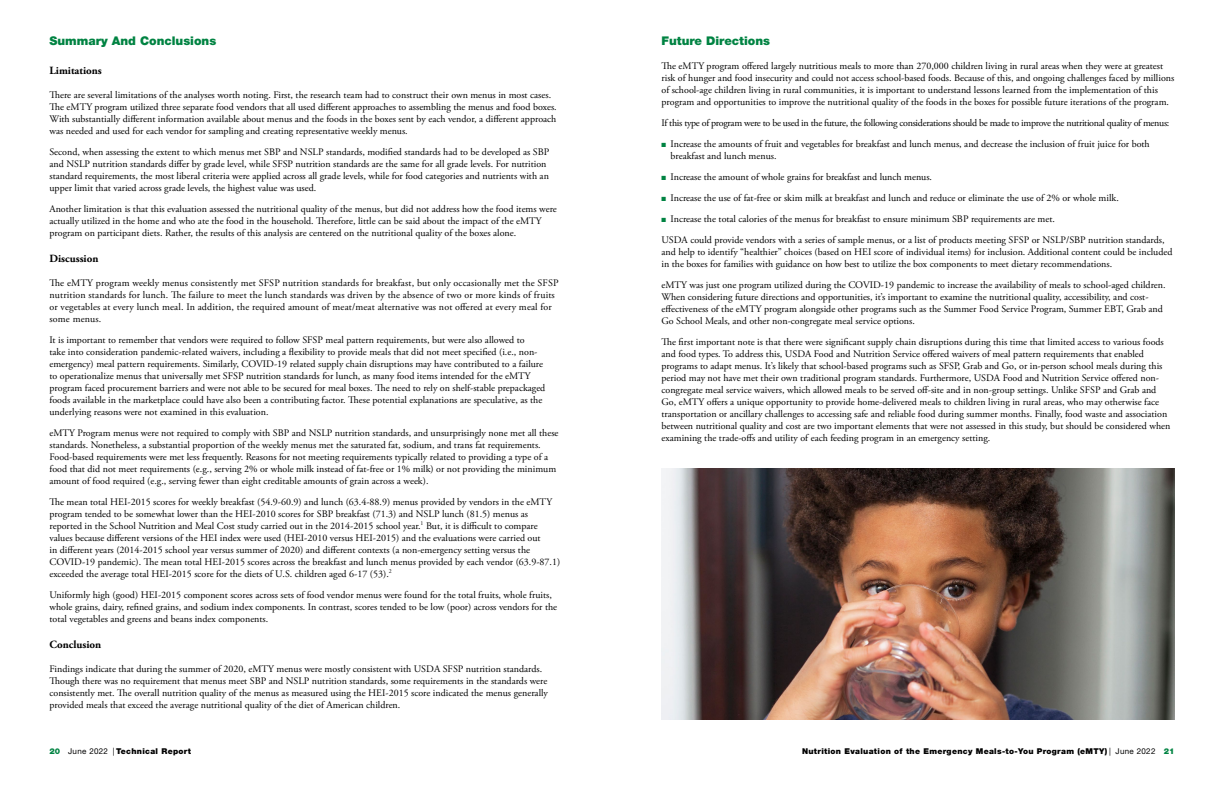
<style>
.page{position:relative;width:1224px;height:792px;background:#fff}
.page>*{position:absolute;margin:0;border:0;box-sizing:border-box;transform-origin:0 0}
.Header1{font:900 12px "Helvetica Neue LT Std";color:#008342}
.t1{font:700 11px "Adobe Garamond Pro";color:#000}
.t2{font:10px/12px "Adobe Garamond Pro";color:#000}
.t3{font:10px "Adobe Garamond Pro";letter-spacing:-.03em;color:#000}
.t4{font:900 8px "Helvetica Neue LT Std";letter-spacing:.04em;color:#000}
.s1{color:#008342}
.s2{font-weight:400}
</style>
<div class="page">
<img style="left:662px;top:468px;width:512px;height:252px">
<p class="Header1" style="left:50px;top:33px;width:168px">Summary And Conclusions</p>
<h2 class="t1" style="left:50px;top:64px;width:54px">Limitations</h2>
<p class="t2" style="left:50px;top:89px;width:509px">There are several limitations of the analyses worth noting. First, the research team had to construct their own menus in most cases.<br>The eMTY program utilized three separate food vendors that all used different approaches to assembling the menus and food boxes.<br>With substantially different information available about menus and the foods in the boxes sent by each vendor, a different approach was needed and used for each vendor for sampling and creating representative weekly menus.</p>
<p class="t2" style="left:50px;top:146px;width:501px">Second, when assessing the extent to which menus met SBP and NSLP standards, modified standards had to be developed as SBP and NSLP nutrition standards differ by grade level, while SFSP nutrition standards are the same for all grade levels. For nutrition standard requirements, the most liberal criteria were applied across all grade levels, while for food categories and nutrients with an upper limit that varied across grade levels, the highest value was used.</p>
<p class="t2" style="left:50px;top:203px;width:509px">Another limitation is that this evaluation assessed the nutritional quality of the menus, but did not address how the food items were actually utilized in the home and who ate the food in the household. Therefore, little can be said about the impact of the eMTY program on participant diets. Rather, the results of this analysis are centered on the nutritional quality of the boxes alone.</p>
<h2 class="t1" style="left:50px;top:252px;width:50px">Discussion</h2>
<p class="t2" style="left:50px;top:277px;width:511px">The eMTY program weekly menus consistently met SFSP nutrition standards for breakfast, but only occasionally met the SFSP nutrition standards for lunch. The failure to meet the lunch standards was driven by the absence of two or more kinds of fruits or vegetables at every lunch meal. In addition, the required amount of meat/meat alternative was not offered at every meal for some menus.</p>
<p class="t2" style="left:50px;top:334px;width:497px">It is important to remember that vendors were required to follow SFSP meal pattern requirements, but were also allowed to<br>take into consideration pandemic-related waivers, including a flexibility to provide meals that did not meet specified (i.e., non&shy;emergency) meal pattern requirements. Similarly, COVID-19 related supply chain disruptions may have contributed to a failure to operationalize menus that universally met SFSP nutrition standards for lunch, as many food items intended for the eMTY program faced procurement barriers and were not able to be secured for meal boxes. The need to rely on shelf-stable prepackaged foods available in the marketplace could have also been a contributing factor. These potential explanations are speculative, as the underlying reasons were not examined in this evaluation.</p>
<p class="t2" style="left:50px;top:427px;width:511px">eMTY Program menus were not required to comply with SBP and NSLP nutrition standards, and unsurprisingly none met all these standards. Nonetheless, a substantial proportion of the weekly menus met the saturated fat, sodium, and trans fat requirements.<br>Food-based requirements were met less frequently. Reasons for not meeting requirements typically related to providing a type of a food that did not meet requirements (e.g., serving 2% or whole milk instead of fat-free or 1% milk) or not providing the minimum amount of food required (e.g., serving fewer than eight creditable amounts of grain across a week).</p>
<p class="t2" style="left:50px;top:496px;width:512px">The mean total HEI-2015 scores for weekly breakfast (54.9-60.9) and lunch (63.4-88.9) menus provided by vendors in the eMTY program tended to be somewhat lower than the HEI-2010 scores for SBP breakfast (71.3) and NSLP lunch (81.5) menus as reported in the School Nutrition and Meal Cost study carried out in the 2014-2015 school year.<sup>1</sup> But, it is difficult to compare values because different versions of the HEI index were used (HEI-2010 versus HEI-2015) and the evaluations were carried out<br>in different years (2014-2015 school year versus summer of 2020) and different contexts (a non-emergency setting versus the COVID-19 pandemic). The mean total HEI-2015 scores across the breakfast and lunch menus provided by each vendor (63.9-87.1) exceeded the average total HEI-2015 score for the diets of U.S. children aged 6-17 (53).<sup>2</sup></p>
<p class="t2" style="left:50px;top:589px;width:509px">Uniformly high (good) HEI-2015 component scores across sets of food vendor menus were found for the total fruits, whole fruits, whole grains, dairy, refined grains, and sodium index components. In contrast, scores tended to be low (poor) across vendors for the total vegetables and greens and beans index components.</p>
<h2 class="t1" style="left:50px;top:638px;width:53px">Conclusion</h2>
<p class="t2" style="left:50px;top:663px;width:500px">Findings indicate that during the summer of 2020, eMTY menus were mostly consistent with USDA SFSP nutrition standards.<br>Though there was no requirement that menus meet SBP and NSLP nutrition standards, some requirements in the standards were consistently met. The overall nutrition quality of the menus as measured using the HEI-2015 score indicated the menus generally provided meals that exceed the average nutritional quality of the diet of American children.</p>
<p class="Header1" style="left:662px;top:33px;width:110px">Future Directions</p>
<p class="t2" style="left:662px;top:60px;width:514px">The eMTY program offered largely nutritious meals to more than 270,000 children living in rural areas when they were at greatest risk of hunger and food insecurity and could not access school-based foods. Because of this, and ongoing challenges faced by millions of school-age children living in rural communities, it is important to understand lessons learned from the implementation of this program and opportunities to improve the nutritional quality of the foods in the boxes for possible future iterations of the program.</p>
<p class="t3" style="left:662px;top:116px;width:509px">If this type of program were to be used in the future, the following considerations should be made to improve the nutritional quality of menus:</p>
<p class="t2" style="left:670px;top:138px;width:481px;text-indent:-9px"><span class="s1">■</span> Increase the amounts of fruit and vegetables for breakfast and lunch menus, and decrease the inclusion of fruit juice for both breakfast and lunch menus.</p>
<p class="t2" style="left:662px;top:171px;width:272px"><span class="s1">■</span> Increase the amount of whole grains for breakfast and lunch menus.</p>
<p class="t2" style="left:662px;top:192px;width:459px"><span class="s1">■</span> Increase the use of fat-free or skim milk at breakfast and lunch and reduce or eliminate the use of 2% or whole milk.</p>
<p class="t2" style="left:662px;top:213px;width:395px"><span class="s1">■</span> Increase the total calories of the menus for breakfast to ensure minimum SBP requirements are met.</p>
<p class="t2" style="left:662px;top:234px;width:513px">USDA could provide vendors with a series of sample menus, or a list of products meeting SFSP or NSLP/SBP nutrition standards, and help to identify “healthier” choices (based on HEI score of individual items) for inclusion. Additional content could be included in the boxes for families with guidance on how best to utilize the box components to meet dietary recommendations.</p>
<p class="t2" style="left:662px;top:279px;width:506px">eMTY was just one program utilized during the COVID-19 pandemic to increase the availability of meals to school-aged children.<br>When considering future directions and opportunities, it’s important to examine the nutritional quality, accessibility, and cost&shy;effectiveness of the eMTY program alongside other programs such as the Summer Food Service Program, Summer EBT, Grab and Go School Meals, and other non-congregate meal service options.</p>
<p class="t2" style="left:662px;top:336px;width:511px">The first important note is that there were significant supply chain disruptions during this time that limited access to various foods and food types. To address this, USDA Food and Nutrition Service offered waivers of meal pattern requirements that enabled programs to adapt menus. It’s likely that school-based programs such as SFSP, Grab and Go, or in-person school meals during this period may not have met their own traditional program standards. Furthermore, USDA Food and Nutrition Service offered non&shy;congregate meal service waivers, which allowed meals to be served off-site and in non-group settings. Unlike SFSP and Grab and Go, eMTY offers a unique opportunity to provide home-delivered meals to children living in rural areas, who may otherwise face transportation or ancillary challenges to accessing safe and reliable food during summer months. Finally, food waste and association between nutritional quality and cost are two important elements that were not assessed in this study, but should be considered when examining the trade-offs and utility of each feeding program in an emergency setting.</p>
<p class="t4" style="left:50px;top:746px;width:143px"><span class="s1">20</span> <span class="s2">June 2022 |</span> Technical Report</p>
<p class="t4" style="left:802px;top:746px;width:374px">Nutrition Evaluation of the Emergency Meals-to-You Program (eMTY) <span class="s2">| June 2022</span> <span class="s1">21</span></p>
</div>
